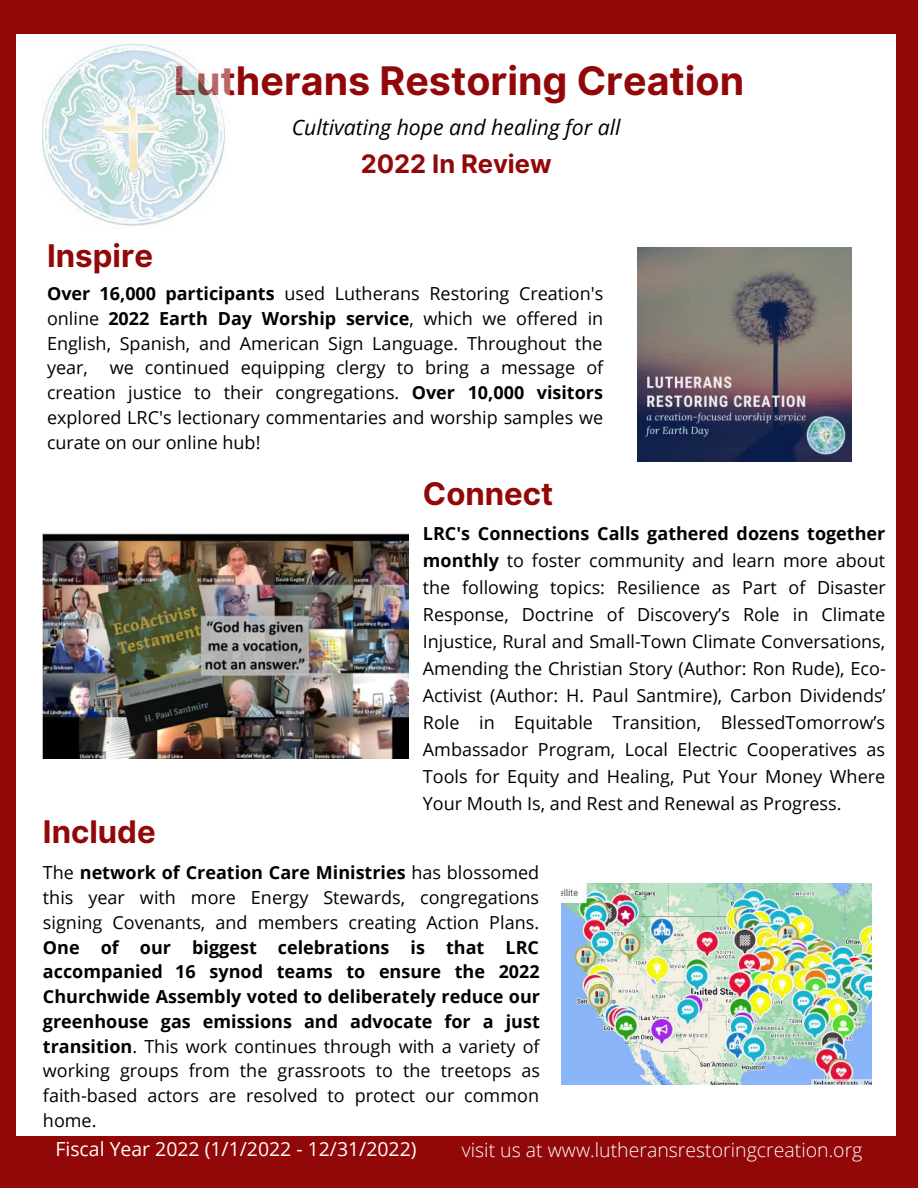
<style>
.page{position:relative;width:918px;height:1188px;background:#920808}
.page>*{position:absolute;margin:0;border:0;box-sizing:border-box;transform-origin:0 0}
.t1{font:700 39.45px "Inter";color:#920808}
.t2{font:700 31.2px "Inter";color:#920808}
.t3{font:700 25.5px "Inter";color:#920808}
.t4{font:italic 21.3px "Open Sans";color:#000}
.t5{font:300 19.5px "Open Sans";color:#fff}
.t6{font:19.5px "Open Sans";color:#fff}
.t7{font:18px/27px "Open Sans";color:#000;text-align:justify}
.t8{font:700 18px/24.8px "Open Sans";color:#000;text-align:justify}
.s1{font-weight:700}
.s2{font-weight:400}
</style>
<div class="page">
<div style="left:17px;top:34px;width:879px;height:1102px;background:#fff"></div>
<img style="left:43px;top:43px;width:182px;height:183px">
<img style="left:638px;top:248px;width:214px;height:213px">
<img style="left:43px;top:533px;width:366px;height:225px">
<img style="left:561px;top:883px;width:311px;height:202px">
<h1 class="t1" style="left:174px;top:52px;width:572px">Lutherans Restoring Creation</h1>
<p class="t4" style="left:292px;top:113px;width:330px">Cultivating hope and healing for all</p>
<h2 class="t2" style="left:47px;top:233px;width:108px">Inspire</h2>
<h3 class="t3" style="left:361px;top:145px;width:193px">2022 In Review</h3>
<p class="t7" style="left:47px;top:281px;width:558px;line-height:24.8px"><span class="s1">Over 16,000 participants</span> used Lutherans Restoring Creation's online <span class="s1">2022 Earth Day Worship service</span>, which we offered in English, Spanish, and American Sign Language. Throughout the year, we continued equipping clergy to bring a message of creation justice to their congregations. <span class="s1">Over 10,000 visitors </span>explored LRC's lectionary commentaries and worship samples we curate on our online hub!</p>
<h2 class="t2" style="left:423px;top:471px;width:132px">Connect</h2>
<p class="t7" style="left:423px;top:520px;width:464px"><span class="s1">LRC's Connections Calls gathered dozens together monthly</span> to foster community and learn more about the following topics: Resilience as Part of Disaster Response, Doctrine of Discovery’s Role in Climate Injustice, Rural and Small-Town Climate Conversations, Amending the Christian Story (Author: Ron Rude), Eco-Activist (Author: H. Paul Santmire), Carbon Dividends’ Role in Equitable Transition, BlessedTomorrow’s Ambassador Program, Local Electric Cooperatives as Tools for Equity and Healing, Put Your Money Where Your Mouth Is, and Rest and Renewal as Progress.</p>
<h2 class="t2" style="left:43px;top:809px;width:114px">Include</h2>
<p class="t7" style="left:43px;top:860px;width:498px;line-height:24.8px">The <span class="s1">network of Creation Care Ministries</span> has blossomed this year with more Energy Stewards, congregations signing Covenants, and members creating Action Plans.</p>
<p class="t8" style="left:43px;top:934px;width:499px">One of our biggest celebrations is that LRC accompanied 16 synod teams to ensure the 2022<br>Churchwide Assembly voted to deliberately reduce our greenhouse gas emissions and advocate for a just transition<span class="s2">. This work continues through with a variety of working groups from the grassroots to the treetops as faith-based actors are resolved to protect our common home.</span></p>
<p class="t6" style="left:55px;top:1136px;width:363px">Fiscal Year 2022 (1/1/2022 - 12/31/2022)</p>
<p class="t5" style="left:462px;top:1137px;width:402px">visit us at www.lutheransrestoringcreation.org</p>
</div>
